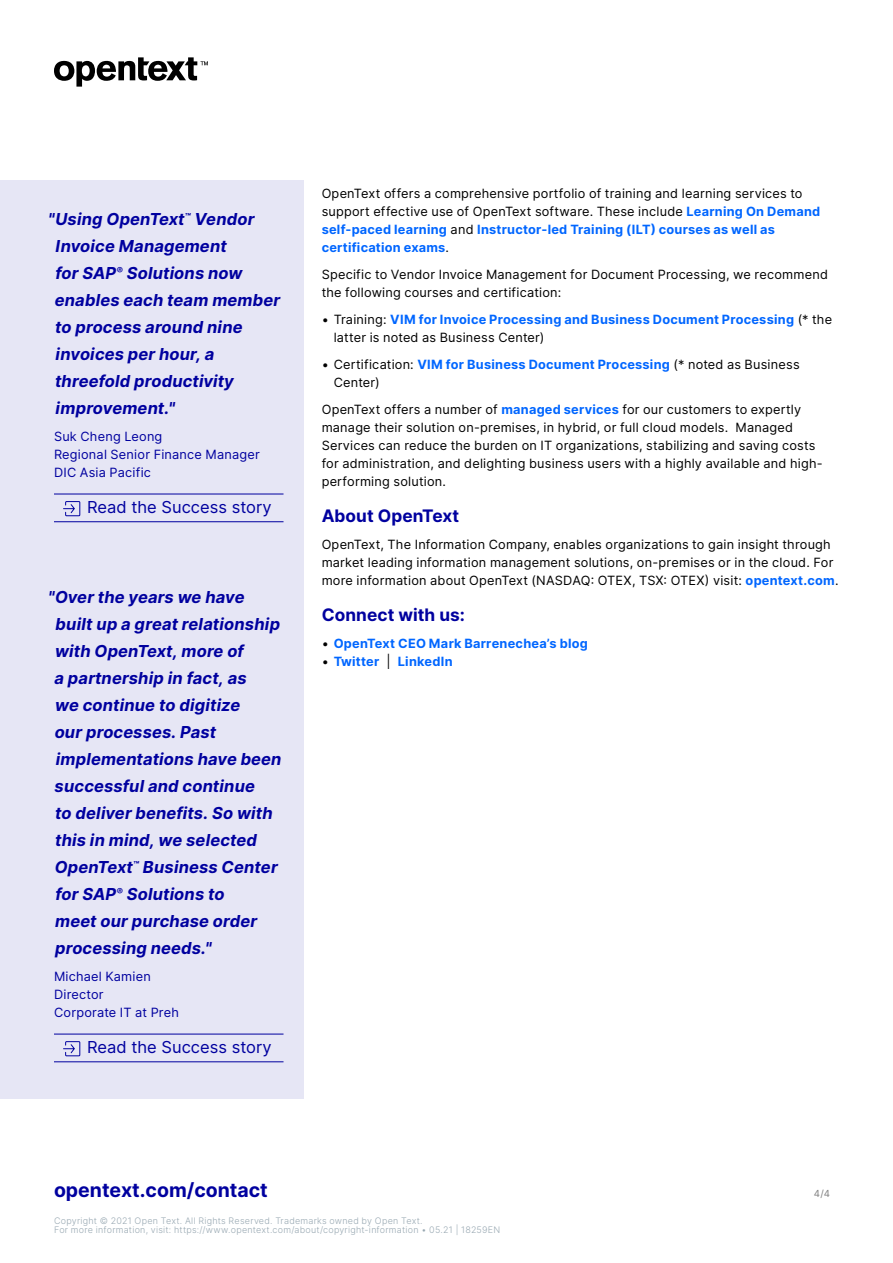
<style>
.page{position:relative;width:893px;height:1263px;background:#fff}
.page>*{position:absolute;margin:0;border:0;box-sizing:border-box;transform-origin:0 0}
.t1{font:700 19.5px "Inter";color:#00009f}
.t2{font:700 17.25px "Inter";letter-spacing:.005em;color:#00009f}
.Sidebar_Quote{font:italic 700 16.5px/27px "Inter";letter-spacing:.01em;color:#00009f}
.Links_-_last_page{font:16.5px "Inter";letter-spacing:.005em;color:#00009f}
.Body{font:12.75px/18px "Inter";letter-spacing:.015em;color:#000}
.t3{font:700 12.75px/18px "Inter";letter-spacing:.02em;color:#06f}
.Sidebar_Quote_credit{font:12.75px/18px "Inter";letter-spacing:.015em;color:#00009f}
.t4{font:9.75px "Inter";color:#808080}
.t5{font:300 9px/9px "Inter";letter-spacing:.025em;color:#98a8b2}
.s1{font-weight:700;color:#06f}
.s2{font-weight:400;color:#000}
</style>
<div class="page">
<svg style="left:54px;top:57px;width:154px;height:30px"></svg>
<div style="left:0;top:180px;width:304px;height:918px;background:#e6e6f5"></div>
<hr style="left:54px;top:494px;width:230px;height:1px;background:#00009f">
<hr style="left:54px;top:521px;width:230px;height:1px;background:#00009f">
<svg style="left:63px;top:501px;width:18px;height:16px"></svg>
<hr style="left:54px;top:1034px;width:230px;height:1px;background:#00009f">
<hr style="left:54px;top:1061px;width:230px;height:1px;background:#00009f">
<svg style="left:63px;top:1041px;width:18px;height:16px"></svg>
<p class="Sidebar_Quote" style="left:55px;top:205px;width:227px;text-indent:-7px">"Using OpenText<sup>™</sup> Vendor<br>Invoice Management<br>for SAP<sup>®</sup> Solutions now enables each team member to process around nine invoices per hour, a threefold productivity improvement."</p>
<p class="Sidebar_Quote_credit" style="left:54px;top:427px;width:207px">Suk Cheng Leong<br>Regional Senior Finance Manager<br>DIC Asia Pacific</p>
<p class="Links_-_last_page" style="left:87px;top:495px;width:186px">Read the Success story</p>
<p class="Sidebar_Quote" style="left:55px;top:583px;width:229px;text-indent:-6px">"Over the years we have built up a great relationship with OpenText, more of<br>a partnership in fact, as<br>we continue to digitize<br>our processes. Past implementations have been successful and continue<br>to deliver benefits. So with this in mind, we selected<br>OpenText<sup>™</sup> Business Center for SAP<sup>®</sup> Solutions to<br>meet our purchase order processing needs."</p>
<p class="Sidebar_Quote_credit" style="left:54px;top:967px;width:126px">Michael Kamien<br>Director<br>Corporate IT at Preh</p>
<p class="Links_-_last_page" style="left:87px;top:1035px;width:186px">Read the Success story</p>
<p class="Body" style="left:322px;top:184px;width:500px">OpenText offers a comprehensive portfolio of training and learning services to support effective use of OpenText software. These include <span class="s1">Learning On Demand self-paced learning</span> and <span class="s1">Instructor-led Training (ILT) courses as well as certification exams</span>.</p>
<p class="Body" style="left:322px;top:265px;width:508px">Specific to Vendor Invoice Management for Document Processing, we recommend the following courses and certification:</p>
<p class="t3" style="left:334px;top:310px;width:500px;text-indent:-12px"><span class="s2">• Training:</span> VIM for Invoice Processing and Business Document Processing <span class="s2">(* the latter is noted as Business Center)</span></p>
<p class="Body" style="left:334px;top:355px;width:467px;text-indent:-12px">• Certification: <span class="s1">VIM for Business Document Processing</span> (* noted as Business<br>Center)</p>
<p class="Body" style="left:322px;top:400px;width:503px">OpenText offers a number of <span class="s1">managed services</span> for our customers to expertly manage their solution on-premises, in hybrid, or full cloud models. Managed Services can reduce the burden on IT organizations, stabilizing and saving costs for administration, and delighting business users with a highly available and high&shy;performing solution.</p>
<h3 class="t2" style="left:322px;top:503px;width:139px">About OpenText</h3>
<p class="Body" style="left:322px;top:535px;width:518px">OpenText, The Information Company, enables organizations to gain insight through market leading information management solutions, on-premises or in the cloud. For more information about OpenText (NASDAQ: OTEX, TSX: OTEX) visit: <span class="s1">opentext.com</span>.</p>
<h3 class="t2" style="left:322px;top:602px;width:145px">Connect with us:</h3>
<p class="t3" style="left:322px;top:634px;width:268px"><span class="s2">•</span> OpenText CEO Mark Barrenechea’s blog</p>
<p class="t3" style="left:322px;top:652px;width:133px"><span class="s2">•</span> Twitter <span class="s2">|</span> LinkedIn</p>
<h1 class="t1" style="left:54px;top:1176px;width:215px">opentext.com/contact</h1>
<p class="t4" style="left:814px;top:1186px;width:18px">4/4</p>
<p class="t5" style="left:54px;top:1216px;width:448px">Copyright © 2021 Open Text. All Rights Reserved. Trademarks owned by Open Text.<br>For more information, visit: https://www.opentext.com/about/copyright-information • 05.21 | 18259EN</p>
</div>
